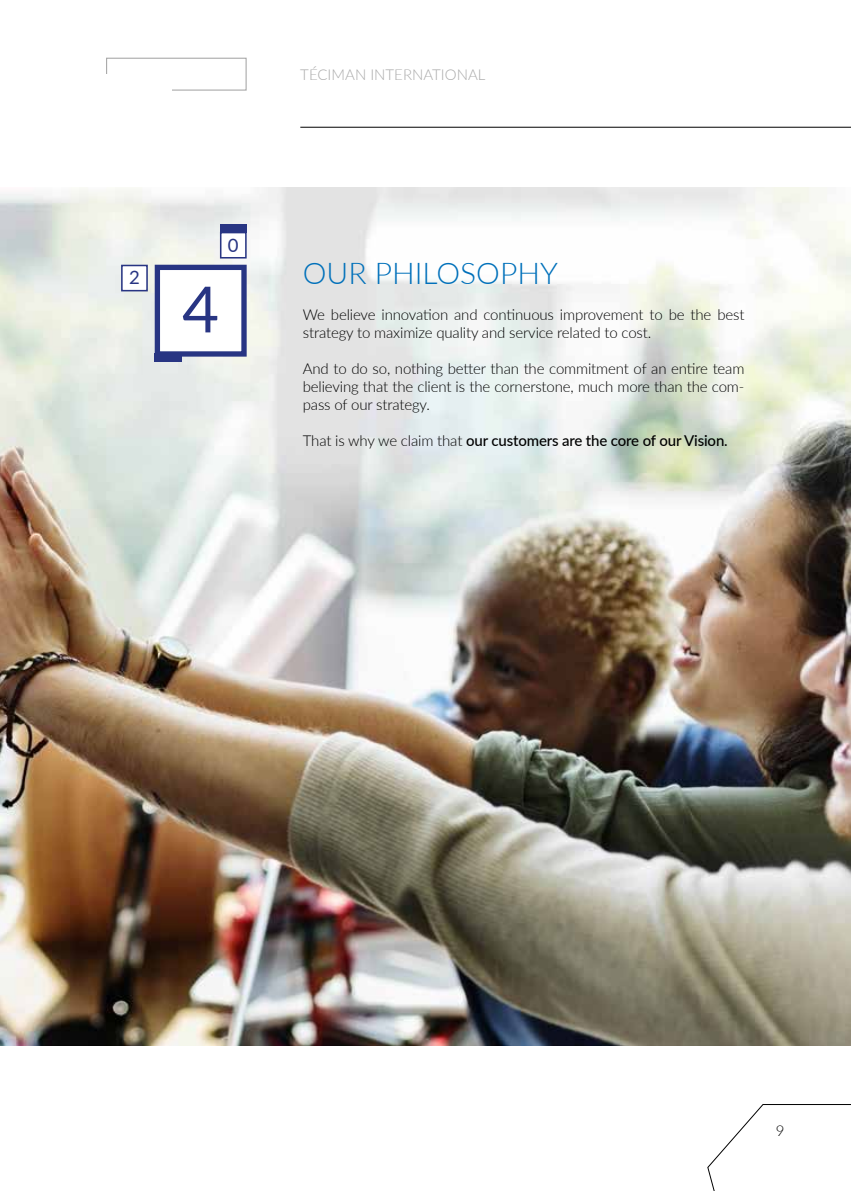
<style>
.page{position:relative;width:851px;height:1191px;background:#fff}
.page>*{position:absolute;margin:0;border:0;box-sizing:border-box;transform-origin:0 0}
.t1{font:63.75px "Lato";color:#283583}
.t2{font:300 30px "Lato";color:#0070ba}
.t3{font:18.6px "Lato";color:#283583}
.t4{font:300 15px/18px "Lato";letter-spacing:-.01em;color:#000}
.t5{font:500 15px "Lato";letter-spacing:-.01em;color:#000}
.t6{font:300 15px "Lato";color:#aaa}
.s1{font-weight:300}
</style>
<div class="page">
<svg style="left:707px;top:1104px;width:143px;height:87px"></svg>
<img style="left:0;top:187px;width:850px;height:858px">
<div style="left:106px;top:58px;width:140px;height:33px;background:#fff;border:1px solid #aaa"></div>
<div style="left:0;top:74px;width:172px;height:43px;background:#fff"></div>
<hr style="left:300px;top:127px;width:550px;height:1px;background:#000">
<div style="left:155px;top:265px;width:91px;height:91px;background:#fff;border:5px solid #283583"></div>
<div style="left:121px;top:265px;width:27px;height:26px;background:#fff;border:2px solid #283583"></div>
<div style="left:220px;top:232px;width:26px;height:26px;background:#fff;border:2px solid #283583"></div>
<div style="left:155px;top:353px;width:27px;height:9px;background:#283583"></div>
<div style="left:220px;top:224px;width:26px;height:9px;background:#283583"></div>
<p class="t6" style="left:300px;top:64px;width:187px">TÉCIMAN INTERNATIONAL</p>
<p class="t3" style="left:129px;top:264px;width:12px">2</p>
<p class="t3" style="left:228px;top:231px;width:12px">0</p>
<h1 class="t1" style="left:182px;top:263px;width:38px">4</h1>
<h2 class="t2" style="left:303px;top:252px;width:256px">OUR PHILOSOPHY</h2>
<p class="t4" style="left:303px;top:305px;width:443px">We believe innovation and continuous improvement to be the best strategy to maximize quality and service related to cost.</p>
<p class="t4" style="left:303px;top:359px;width:443px;text-align:justify">And to do so, nothing better than the commitment of an entire team believing that the client is the cornerstone, much more than the com&shy;pass of our strategy.</p>
<p class="t5" style="left:303px;top:430px;width:426px"><span class="s1">That is why we claim that</span> our customers are the core of our Vision.</p>
<p class="t4" style="left:775px;top:1121px;width:10px">9</p>
</div>
